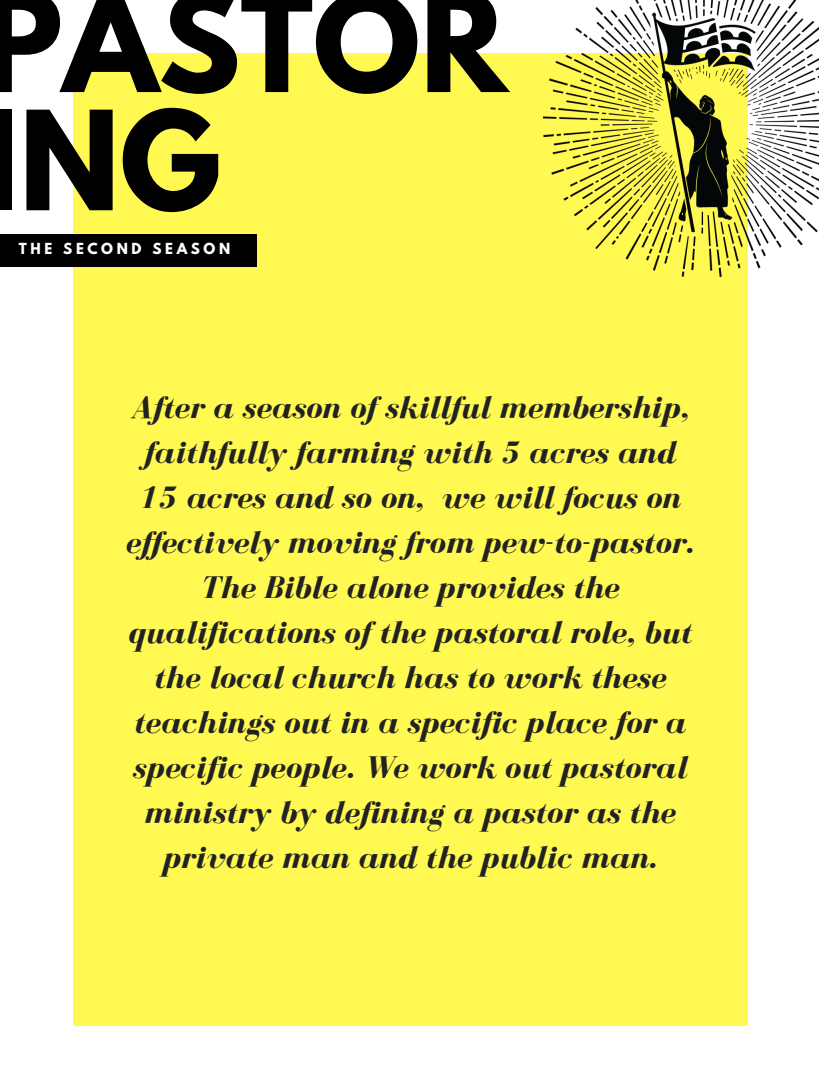
<style>
.page{position:relative;width:819px;height:1077px;background:#fff}
.page>*{position:absolute;margin:0;border:0;box-sizing:border-box;transform-origin:0 0}
.t1{font:700 122px/118.2px "League Spartan";color:#000}
.t2{font:italic 700 32.3px/45px "Bodoni FLF";color:#222;text-align:center}
.t3{font:700 13.5px "League Spartan";letter-spacing:.265em;color:#fff}
</style>
<div class="page">
<div style="left:74px;top:54px;width:674px;height:972px;background:#fff952"></div>
<div style="left:0;top:234px;width:257px;height:33px;background:#000"></div>
<img style="left:543px;top:0;width:276px;height:277px">
<p class="t1" style="left:-18px;top:-1px;width:527px">PASTOR<br>ING</p>
<p class="t3" style="left:19px;top:242px;width:213px">THE SECOND SEASON</p>
<p class="t2" style="left:125px;top:384px;width:571px">After a season of skillful membership, faithfully farming with 5 acres and 15 acres and so on, we will focus on ef ectively moving from pew-to-pastor.<br>The Bible alone provides the qualifications of the pastoral role, but the local church has to work these teachings out in a specific place for a specific people. We work out pastoral ministry by defining a pastor as the private man and the public man.</p>
</div>
